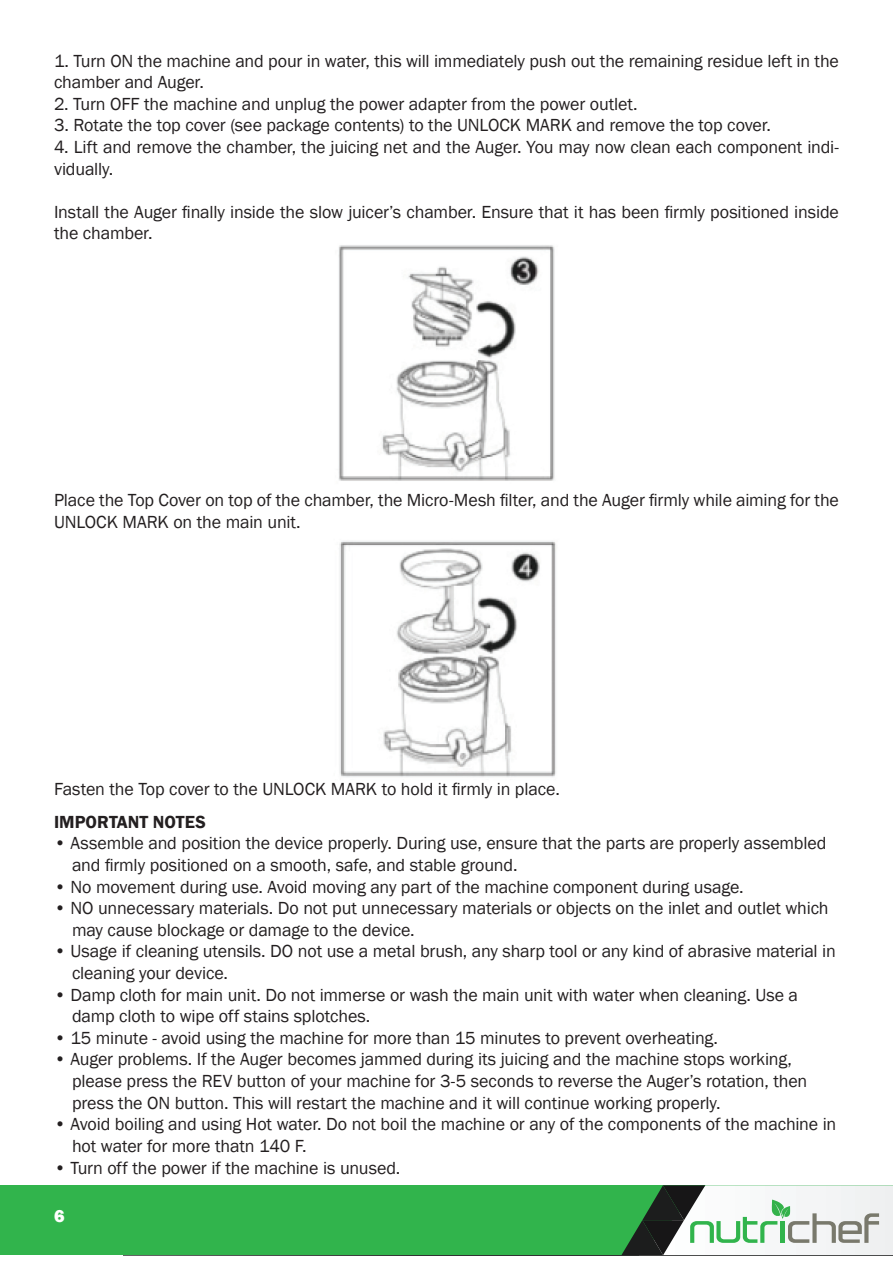
<style>
.page{position:relative;width:893px;height:1263px;background:#fff}
.page>*{position:absolute;margin:0;border:0;box-sizing:border-box;transform-origin:0 0}
.t1{font:18px/21.6px "Franklin Gothic";letter-spacing:-.01em;color:#231f20}
.t2{font:600 18px "Franklin Gothic";color:#231f20}
.t3{font:800 18px "Franklin Gothic";color:#fff}
</style>
<div class="page">
<div style="left:0;top:1185px;width:893px;height:70px;background:#31b44c"></div>
<svg style="left:621px;top:1185px;width:272px;height:70px;background:#b1c5b6"></svg>
<img style="left:338px;top:245px;width:217px;height:236px">
<img style="left:339px;top:541px;width:217px;height:236px">
<p class="t1" style="left:54px;top:50px;width:786px">1. Turn ON the machine and pour in water, this will immediately push out the remaining residue left in the chamber and Auger.</p>
<p class="t1" style="left:54px;top:93px;width:585px">2. Turn OFF the machine and unplug the power adapter from the power outlet.</p>
<p class="t1" style="left:54px;top:115px;width:719px">3. Rotate the top cover (see package contents) to the UNLOCK MARK and remove the top cover.</p>
<p class="t1" style="left:54px;top:137px;width:786px">4. Lift and remove the chamber, the juicing net and the Auger. You may now clean each component indi&shy;vidually.</p>
<p class="t1" style="left:54px;top:201px;width:786px">Install the Auger finally inside the slow juicer’s chamber. Ensure that it has been firmly positioned inside the chamber.</p>
<p class="t1" style="left:54px;top:490px;width:786px">Place the Top Cover on top of the chamber, the Micro-Mesh filter, and the Auger firmly while aiming for the<br>UNLOCK MARK on the main unit.</p>
<p class="t1" style="left:54px;top:779px;width:507px">Fasten the Top cover to the UNLOCK MARK to hold it firmly in place.</p>
<p class="t2" style="left:54px;top:811px;width:153px">IMPORTANT NOTES</p>
<p class="t1" style="left:72px;top:833px;width:756px;text-indent:-18px">• Assemble and position the device properly. During use, ensure that the parts are properly assembled and firmly positioned on a smooth, safe, and stable ground.</p>
<p class="t1" style="left:54px;top:876px;width:691px">• No movement during use. Avoid moving any part of the machine component during usage.</p>
<p class="t1" style="left:72px;top:898px;width:758px;text-indent:-18px">• NO unnecessary materials. Do not put unnecessary materials or objects on the inlet and outlet which may cause blockage or damage to the device.</p>
<p class="t1" style="left:72px;top:941px;width:765px;text-indent:-18px">• Usage if cleaning utensils. DO not use a metal brush, any sharp tool or any kind of abrasive material in cleaning your device.</p>
<p class="t1" style="left:72px;top:984px;width:728px;text-indent:-18px">• Damp cloth for main unit. Do not immerse or wash the main unit with water when cleaning. Use a damp cloth to wipe off stains splotches.</p>
<p class="t1" style="left:54px;top:1027px;width:666px">• 15 minute - avoid using the machine for more than 15 minutes to prevent overheating.</p>
<p class="t1" style="left:72px;top:1049px;width:737px;text-indent:-18px">• Auger problems. If the Auger becomes jammed during its juicing and the machine stops working, please press the REV button of your machine for 3-5 seconds to reverse the Auger’s rotation, then press the ON button. This will restart the machine and it will continue working properly.</p>
<p class="t1" style="left:72px;top:1114px;width:766px;text-indent:-18px">• Avoid boiling and using Hot water. Do not boil the machine or any of the components of the machine in hot water for more thatn 140 F.</p>
<p class="t1" style="left:54px;top:1157px;width:348px">• Turn off the power if the machine is unused.</p>
<p class="t3" style="left:54px;top:1204px;width:12px">6</p>
</div>
